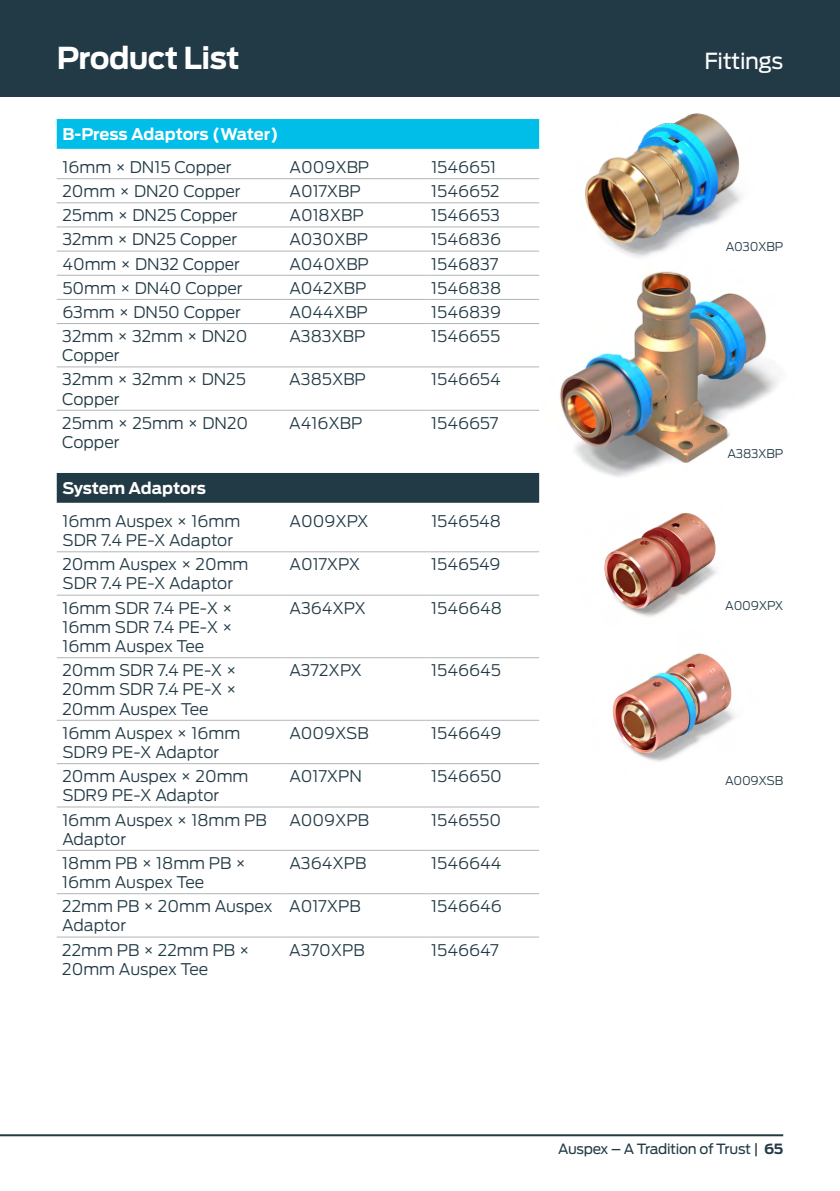
<style>
.page{position:relative;width:840px;height:1191px;background:#fff}
.page>*{position:absolute;margin:0;border:0;box-sizing:border-box;transform-origin:0 0}
.t1{font:700 30px "Antenna";letter-spacing:-.02em;color:#fff}
.t2{font:22px "Antenna";letter-spacing:-.02em;color:#fff}
.t3{font:300 16px/19.2px "Antenna";color:#223a45}
.t4{font:700 16px "Antenna";letter-spacing:-.01em;color:#fff}
.t5{font:14px "Antenna";letter-spacing:-.02em;color:#223a45}
.t6{font:300 12px "Antenna";letter-spacing:-.02em;color:#223a45}
.s1{font-weight:700}
</style>
<div class="page">
<hr style="left:0;top:1134px;width:782px;height:2px;background:#223a45">
<div style="left:0;top:0;width:839px;height:96px;background:#223a45"></div>
<img style="left:585px;top:113px;width:157px;height:130px">
<div style="left:57px;top:119px;width:482px;height:30px;background:#00bee8"></div>
<hr style="left:57px;top:178px;width:226px;height:1px;background:#b2b5b6">
<hr style="left:283px;top:178px;width:142px;height:1px;background:#b2b5b6">
<hr style="left:425px;top:178px;width:114px;height:1px;background:#b2b5b6">
<hr style="left:57px;top:202px;width:226px;height:1px;background:#b2b5b6">
<hr style="left:283px;top:202px;width:142px;height:1px;background:#b2b5b6">
<hr style="left:425px;top:202px;width:114px;height:1px;background:#b2b5b6">
<hr style="left:57px;top:227px;width:226px;height:1px;background:#b2b5b6">
<hr style="left:283px;top:227px;width:142px;height:1px;background:#b2b5b6">
<hr style="left:425px;top:227px;width:114px;height:1px;background:#b2b5b6">
<hr style="left:57px;top:275px;width:226px;height:1px;background:#b2b5b6">
<hr style="left:283px;top:275px;width:142px;height:1px;background:#b2b5b6">
<hr style="left:425px;top:275px;width:114px;height:1px;background:#b2b5b6">
<hr style="left:57px;top:299px;width:226px;height:1px;background:#b2b5b6">
<hr style="left:283px;top:299px;width:142px;height:1px;background:#b2b5b6">
<hr style="left:425px;top:299px;width:114px;height:1px;background:#b2b5b6">
<hr style="left:57px;top:323px;width:226px;height:1px;background:#b2b5b6">
<hr style="left:283px;top:323px;width:142px;height:1px;background:#b2b5b6">
<hr style="left:425px;top:323px;width:114px;height:1px;background:#b2b5b6">
<hr style="left:57px;top:366px;width:226px;height:1px;background:#b2b5b6">
<hr style="left:283px;top:366px;width:142px;height:1px;background:#b2b5b6">
<hr style="left:425px;top:366px;width:114px;height:1px;background:#b2b5b6">
<hr style="left:57px;top:251px;width:226px;height:1px;background:#b2b5b6">
<hr style="left:283px;top:251px;width:142px;height:1px;background:#b2b5b6">
<hr style="left:425px;top:251px;width:114px;height:1px;background:#b2b5b6">
<hr style="left:57px;top:410px;width:226px;height:1px;background:#b2b5b6">
<hr style="left:283px;top:410px;width:142px;height:1px;background:#b2b5b6">
<hr style="left:425px;top:410px;width:114px;height:1px;background:#b2b5b6">
<div style="left:57px;top:473px;width:482px;height:30px;background:#223a45"></div>
<hr style="left:57px;top:850px;width:226px;height:1px;background:#b2b5b6">
<hr style="left:283px;top:850px;width:142px;height:1px;background:#b2b5b6">
<hr style="left:425px;top:850px;width:114px;height:1px;background:#b2b5b6">
<hr style="left:57px;top:595px;width:226px;height:1px;background:#b2b5b6">
<hr style="left:283px;top:595px;width:142px;height:1px;background:#b2b5b6">
<hr style="left:425px;top:595px;width:114px;height:1px;background:#b2b5b6">
<hr style="left:57px;top:657px;width:226px;height:1px;background:#b2b5b6">
<hr style="left:283px;top:657px;width:142px;height:1px;background:#b2b5b6">
<hr style="left:425px;top:657px;width:114px;height:1px;background:#b2b5b6">
<hr style="left:57px;top:720px;width:226px;height:1px;background:#b2b5b6">
<hr style="left:283px;top:720px;width:142px;height:1px;background:#b2b5b6">
<hr style="left:425px;top:720px;width:114px;height:1px;background:#b2b5b6">
<hr style="left:57px;top:763px;width:226px;height:1px;background:#b2b5b6">
<hr style="left:283px;top:763px;width:142px;height:1px;background:#b2b5b6">
<hr style="left:425px;top:763px;width:114px;height:1px;background:#b2b5b6">
<hr style="left:57px;top:806px;width:226px;height:1px;background:#b2b5b6">
<hr style="left:283px;top:806px;width:142px;height:1px;background:#b2b5b6">
<hr style="left:425px;top:806px;width:114px;height:1px;background:#b2b5b6">
<hr style="left:57px;top:893px;width:226px;height:1px;background:#b2b5b6">
<hr style="left:283px;top:893px;width:142px;height:1px;background:#b2b5b6">
<hr style="left:425px;top:893px;width:114px;height:1px;background:#b2b5b6">
<hr style="left:57px;top:551px;width:226px;height:1px;background:#b2b5b6">
<hr style="left:283px;top:551px;width:142px;height:1px;background:#b2b5b6">
<hr style="left:425px;top:551px;width:114px;height:1px;background:#b2b5b6">
<hr style="left:57px;top:936px;width:226px;height:1px;background:#b2b5b6">
<hr style="left:283px;top:936px;width:142px;height:1px;background:#b2b5b6">
<hr style="left:425px;top:936px;width:114px;height:1px;background:#b2b5b6">
<img style="left:604px;top:513px;width:113px;height:104px">
<img style="left:612px;top:653px;width:123px;height:109px">
<img style="left:531px;top:243px;width:247px;height:236px">
<h1 class="t1" style="left:57px;top:40px;width:184px">Product List</h1>
<h2 class="t2" style="left:704px;top:48px;width:80px">Fittings</h2>
<p class="t4" style="left:62px;top:125px;width:217px">B-Press Adaptors (Water)</p>
<p class="t3" style="left:62px;top:158px;width:171px">16mm × DN15 Copper</p>
<p class="t3" style="left:289px;top:158px;width:81px">A009XBP</p>
<p class="t3" style="left:431px;top:158px;width:66px">1546651</p>
<p class="t3" style="left:62px;top:182px;width:180px">20mm × DN20 Copper</p>
<p class="t3" style="left:289px;top:182px;width:73px">A017XBP</p>
<p class="t3" style="left:431px;top:182px;width:70px">1546652</p>
<p class="t3" style="left:62px;top:206px;width:177px">25mm × DN25 Copper</p>
<p class="t3" style="left:289px;top:206px;width:76px">A018XBP</p>
<p class="t3" style="left:431px;top:206px;width:70px">1546653</p>
<p class="t3" style="left:62px;top:230px;width:176px">32mm × DN25 Copper</p>
<p class="t3" style="left:289px;top:230px;width:80px">A030XBP</p>
<p class="t3" style="left:431px;top:230px;width:71px">1546836</p>
<p class="t3" style="left:62px;top:254px;width:179px">40mm × DN32 Copper</p>
<p class="t3" style="left:289px;top:254px;width:81px">A040XBP</p>
<p class="t3" style="left:431px;top:254px;width:69px">1546837</p>
<p class="t3" style="left:62px;top:278px;width:182px">50mm × DN40 Copper</p>
<p class="t3" style="left:289px;top:278px;width:79px">A042XBP</p>
<p class="t3" style="left:431px;top:278px;width:71px">1546838</p>
<p class="t3" style="left:62px;top:302px;width:180px">63mm × DN50 Copper</p>
<p class="t3" style="left:289px;top:302px;width:80px">A044XBP</p>
<p class="t3" style="left:431px;top:302px;width:71px">1546839</p>
<p class="t3" style="left:62px;top:327px;width:186px">32mm × 32mm × DN20<br>Copper</p>
<p class="t3" style="left:289px;top:327px;width:78px">A383XBP</p>
<p class="t3" style="left:431px;top:327px;width:71px">1546655</p>
<p class="t3" style="left:62px;top:370px;width:185px">32mm × 32mm × DN25<br>Copper</p>
<p class="t3" style="left:289px;top:370px;width:78px">A385XBP</p>
<p class="t3" style="left:431px;top:370px;width:71px">1546654</p>
<p class="t3" style="left:62px;top:413px;width:187px">25mm × 25mm × DN20<br>Copper</p>
<p class="t3" style="left:289px;top:413px;width:75px">A416XBP</p>
<p class="t3" style="left:431px;top:413px;width:69px">1546657</p>
<p class="t4" style="left:62px;top:479px;width:145px">System Adaptors</p>
<p class="t3" style="left:62px;top:511px;width:179px">16mm Auspex × 16mm<br>SDR 7.4 PE-X Adaptor</p>
<p class="t3" style="left:289px;top:511px;width:81px">A009XPX</p>
<p class="t3" style="left:431px;top:511px;width:71px">1546548</p>
<p class="t3" style="left:62px;top:555px;width:187px">20mm Auspex × 20mm<br>SDR 7.4 PE-X Adaptor</p>
<p class="t3" style="left:289px;top:555px;width:72px">A017XPX</p>
<p class="t3" style="left:431px;top:555px;width:71px">1546549</p>
<p class="t3" style="left:62px;top:598px;width:172px;text-align:justify">16mm SDR 7.4 PE-X × 16mm SDR 7.4 PE-X × 16mm Auspex Tee</p>
<p class="t3" style="left:289px;top:598px;width:78px">A364XPX</p>
<p class="t3" style="left:431px;top:598px;width:72px">1546648</p>
<p class="t3" style="left:62px;top:661px;width:176px;text-align:justify">20mm SDR 7.4 PE-X × 20mm SDR 7.4 PE-X × 20mm Auspex Tee</p>
<p class="t3" style="left:289px;top:661px;width:74px">A372XPX</p>
<p class="t3" style="left:431px;top:661px;width:71px">1546645</p>
<p class="t3" style="left:62px;top:723px;width:179px">16mm Auspex × 16mm<br>SDR9 PE-X Adaptor</p>
<p class="t3" style="left:289px;top:723px;width:81px">A009XSB</p>
<p class="t3" style="left:431px;top:723px;width:72px">1546649</p>
<p class="t3" style="left:62px;top:766px;width:187px">20mm Auspex × 20mm<br>SDR9 PE-X Adaptor</p>
<p class="t3" style="left:289px;top:766px;width:74px">A017XPN</p>
<p class="t3" style="left:431px;top:766px;width:72px">1546650</p>
<p class="t3" style="left:62px;top:810px;width:206px">16mm Auspex × 18mm PB<br>Adaptor</p>
<p class="t3" style="left:289px;top:810px;width:81px">A009XPB</p>
<p class="t3" style="left:431px;top:810px;width:71px">1546550</p>
<p class="t3" style="left:62px;top:853px;width:185px">18mm PB × 18mm PB ×<br>16mm Auspex Tee</p>
<p class="t3" style="left:289px;top:853px;width:78px">A364XPB</p>
<p class="t3" style="left:431px;top:853px;width:72px">1546644</p>
<p class="t3" style="left:62px;top:897px;width:211px">22mm PB × 20mm Auspex<br>Adaptor</p>
<p class="t3" style="left:289px;top:897px;width:73px">A017XPB</p>
<p class="t3" style="left:431px;top:897px;width:72px">1546646</p>
<p class="t3" style="left:62px;top:940px;width:189px">22mm PB × 22mm PB ×<br>20mm Auspex Tee</p>
<p class="t3" style="left:289px;top:940px;width:77px">A370XPB</p>
<p class="t3" style="left:431px;top:940px;width:69px">1546647</p>
<p class="t6" style="left:725px;top:240px;width:59px">A030XBP</p>
<p class="t6" style="left:727px;top:446px;width:57px">A383XBP</p>
<p class="t6" style="left:725px;top:599px;width:59px">A009XPX</p>
<p class="t6" style="left:724px;top:773px;width:60px">A009XSB</p>
<p class="t5" style="left:558px;top:1141px;width:226px">Auspex – A Tradition of Trust | <span class="s1">65</span></p>
</div>
